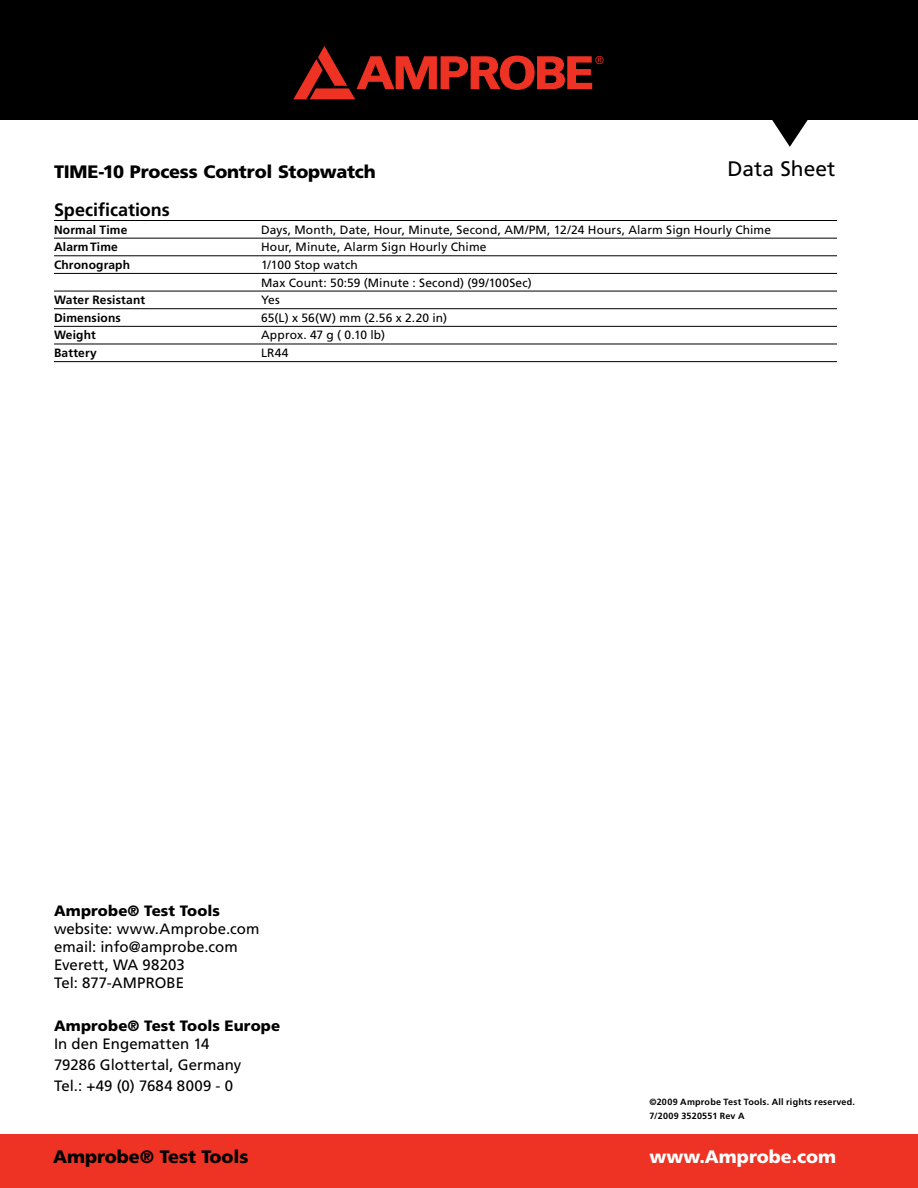
<style>
.page{position:relative;width:918px;height:1188px;background:#fff}
.page>*{position:absolute;margin:0;border:0;box-sizing:border-box;transform-origin:0 0}
.t1{font:21px "Frutiger";color:#000}
.t2{font:900 18px "Frutiger";letter-spacing:-.01em;color:#000}
.t3{font:900 18px "Frutiger";color:#fff}
.t4{font:700 18px "Frutiger";color:#000}
.t5{font:15px/18px "Frutiger";letter-spacing:.005em;color:#000}
.t6{font:900 15px "Frutiger";letter-spacing:.005em;color:#000}
.t7{font:12px/17.7px "Frutiger";letter-spacing:.01em;color:#000}
.t8{font:700 12px "Frutiger";letter-spacing:.015em;color:#000}
.t9{font:700 9px/14.1px "Frutiger";letter-spacing:.025em;color:#000}
</style>
<div class="page">
<div style="left:0;top:1134px;width:918px;height:54px;background:#ee3224"></div>
<div style="left:0;top:0;width:918px;height:120px;background:#000"></div>
<svg style="left:293px;top:46px;width:311px;height:53px"></svg>
<svg style="left:772px;top:120px;width:36px;height:27px"></svg>
<hr style="left:54px;top:220px;width:783px;height:1px;background:#000">
<hr style="left:54px;top:238px;width:783px;height:1px;background:#000">
<hr style="left:54px;top:256px;width:783px;height:1px;background:#000">
<hr style="left:54px;top:273px;width:783px;height:1px;background:#000">
<hr style="left:54px;top:291px;width:783px;height:1px;background:#000">
<hr style="left:54px;top:308px;width:783px;height:1px;background:#000">
<hr style="left:54px;top:326px;width:783px;height:1px;background:#000">
<hr style="left:54px;top:344px;width:783px;height:1px;background:#000">
<hr style="left:54px;top:361px;width:783px;height:1px;background:#000">
<h2 class="t2" style="left:54px;top:160px;width:323px">TIME-10 Process Control Stopwatch</h2>
<h1 class="t1" style="left:727px;top:156px;width:109px">Data Sheet</h1>
<h2 class="t4" style="left:54px;top:199px;width:117px">Specifications</h2>
<p class="t8" style="left:54px;top:222px;width:75px">Normal Time</p>
<p class="t7" style="left:261px;top:221px;width:512px">Days, Month, Date, Hour, Minute, Second, AM/PM, 12/24 Hours, Alarm Sign Hourly Chime</p>
<p class="t8" style="left:54px;top:240px;width:65px">AlarmTime</p>
<p class="t7" style="left:261px;top:238px;width:227px">Hour, Minute, Alarm Sign Hourly Chime</p>
<p class="t8" style="left:54px;top:258px;width:78px">Chronograph</p>
<p class="t7" style="left:261px;top:256px;width:272px">1/100 Stop watch<br>Max Count: 50:59 (Minute : Second) (99/100Sec)</p>
<p class="t8" style="left:54px;top:293px;width:93px">Water Resistant</p>
<p class="t7" style="left:261px;top:291px;width:20px">Yes</p>
<p class="t8" style="left:54px;top:311px;width:68px">Dimensions</p>
<p class="t7" style="left:261px;top:309px;width:188px">65(L) x 56(W) mm (2.56 x 2.20 in)</p>
<p class="t8" style="left:54px;top:328px;width:43px">Weight</p>
<p class="t7" style="left:261px;top:326px;width:126px">Approx. 47 g ( 0.10 lb)</p>
<p class="t8" style="left:54px;top:346px;width:44px">Battery</p>
<p class="t7" style="left:261px;top:344px;width:29px">LR44</p>
<p class="t6" style="left:54px;top:902px;width:167px">Amprobe® Test Tools</p>
<p class="t5" style="left:54px;top:920px;width:207px">website: www.Amprobe.com email: info@amprobe.com<br>Everett, WA 98203<br>Tel: 877-AMPROBE</p>
<p class="t6" style="left:54px;top:1017px;width:228px">Amprobe® Test Tools Europe</p>
<p class="t5" style="left:54px;top:1033px;width:189px;line-height:21.3px">In den Engematten 14<br>79286 Glottertal, Germany<br>Tel.: +49 (0) 7684 8009 - 0</p>
<p class="t9" style="left:650px;top:1095px;width:207px">©2009 Amprobe Test Tools. All rights reserved.<br>7/2009 3520551 Rev A</p>
<h2 class="t2" style="left:53px;top:1146px;width:197px">Amprobe® Test Tools</h2>
<h2 class="t3" style="left:650px;top:1146px;width:188px">www.Amprobe.com</h2>
</div>
